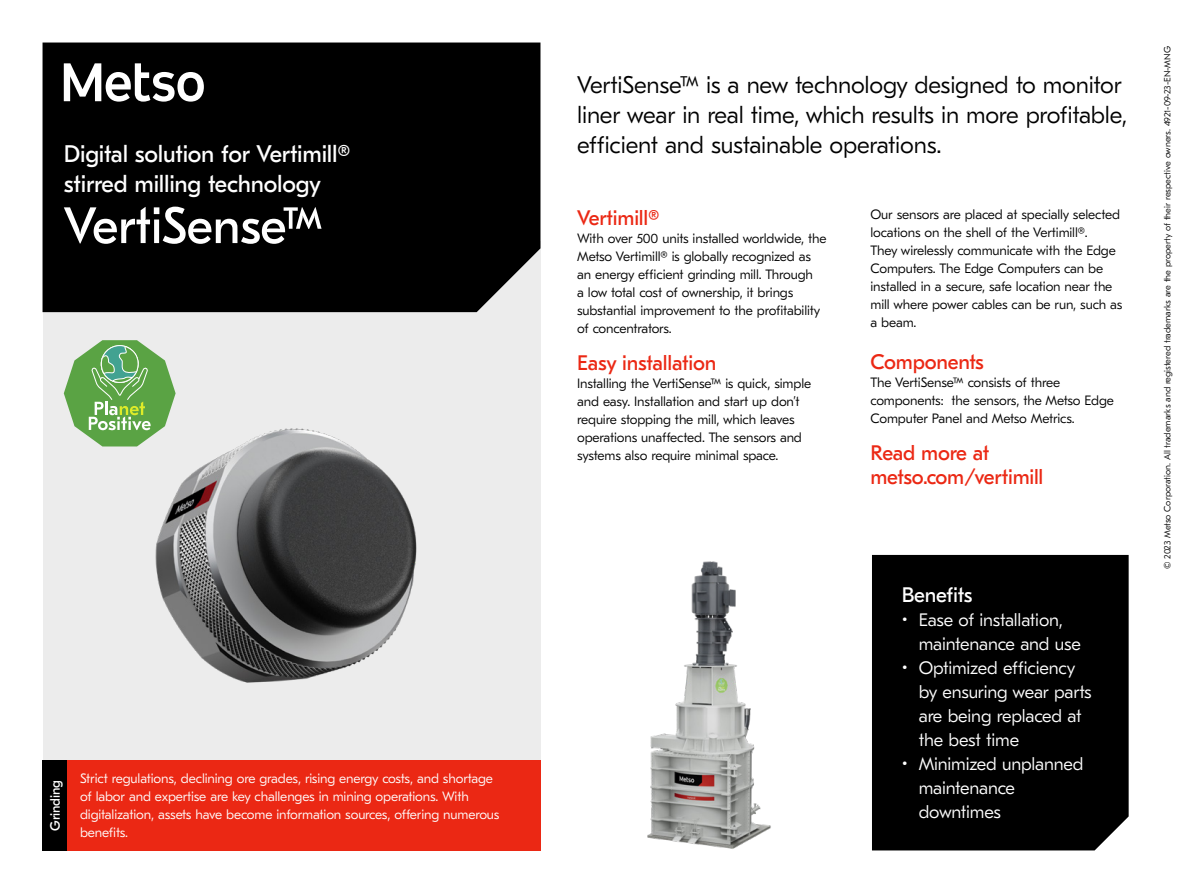
<style>
.page{position:relative;width:1191px;height:893px;background:#fff}
.page>*{position:absolute;margin:0;border:0;box-sizing:border-box;transform-origin:0 0}
.t1{font:51px "GT Eesti LC Text";letter-spacing:-.01em;color:#fff}
.t2{font:300 24px/30px "GT Eesti LC Text";letter-spacing:-.01em;color:#000}
.t3{font:24px/30px "GT Eesti LC Text";letter-spacing:-.01em;color:#fff}
.t4{font:21px/24px "GT Eesti LC Text";letter-spacing:-.01em;color:#eb2814}
.t5{font:21px "GT Eesti LC Text";letter-spacing:-.02em;color:#fff}
.t6{font:300 18px/24px "GT Eesti LC Text";letter-spacing:-.01em;color:#fff}
.t7{font:300 13.5px/18px "GT Eesti LC Text";letter-spacing:-.01em;color:#000}
.t8{font:300 13.5px/18px "GT Eesti LC Text";letter-spacing:-.01em;color:#fff}
.t9{font:13.5px "GT Eesti LC Text";letter-spacing:-.01em;color:#fff}
.t10{font:300 9px "GT Eesti LC Text";color:#000}
</style>
<div class="page">
<img style="left:43px;top:312px;width:497px;height:448px">
<img style="left:647px;top:561px;width:124px;height:288px">
<div style="left:43px;top:43px;width:497px;height:269px;background:#000"></div>
<svg style="left:64px;top:63px;width:140px;height:39px"></svg>
<div style="left:872px;top:555px;width:256px;height:295px;background:#000"></div>
<div style="left:67px;top:760px;width:473px;height:90px;background:#eb2814"></div>
<div style="left:43px;top:760px;width:24px;height:90px;background:#000"></div>
<svg style="left:64px;top:340px;width:112px;height:106px;background:#88bb7b"></svg>
<h2 class="t3" style="left:64px;top:139px;width:288px">Digital solution for Vertimill® stirred milling technology</h2>
<h1 class="t1" style="left:64px;top:197px;width:261px">VertiSense™</h1>
<p class="t9" style="left:48px;top:831px;width:52px;rotate:-90deg">Grinding</p>
<p class="t8" style="left:80px;top:770px;width:421px">Strict regulations, declining ore grades, rising energy costs, and shortage of labor and expertise are key challenges in mining operations. With digitalization, assets have become information sources, offering numerous benefits.</p>
<h2 class="t2" style="left:577px;top:70px;width:551px">VertiSense™ is a new technology designed to monitor liner wear in real time, which results in more profitable, efficient and sustainable operations.</h2>
<h3 class="t4" style="left:577px;top:206px;width:84px">Vertimill®</h3>
<p class="t7" style="left:577px;top:229px;width:251px">With over 500 units installed worldwide, the Metso Vertimill® is globally recognized as an energy efficient grinding mill. Through<br>a low total cost of ownership, it brings substantial improvement to the profitability of concentrators.</p>
<h3 class="t4" style="left:577px;top:351px;width:141px">Easy installation</h3>
<p class="t7" style="left:577px;top:374px;width:235px">Installing the VertiSense™ is quick, simple and easy. Installation and start up don’t require stopping the mill, which leaves operations unaffected. The sensors and systems also require minimal space.</p>
<p class="t7" style="left:870px;top:206px;width:253px">Our sensors are placed at specially selected locations on the shell of the Vertimill®.<br>They wirelessly communicate with the Edge Computers. The Edge Computers can be installed in a secure, safe location near the mill where power cables can be run, such as a beam.</p>
<h3 class="t4" style="left:870px;top:350px;width:115px">Components</h3>
<p class="t7" style="left:870px;top:374px;width:245px">The VertiSense™ consists of three components: the sensors, the Metso Edge<br>Computer Panel and Metso Metrics.</p>
<h3 class="t4" style="left:870px;top:441px;width:174px">Read more at metso.com/vertimill</h3>
<h3 class="t5" style="left:901px;top:583px;width:72px">Benefits</h3>
<h3 class="t6" style="left:918px;top:608px;width:164px;text-indent:-17px">• Ease of installation, maintenance and use</h3>
<h3 class="t6" style="left:918px;top:656px;width:174px;text-indent:-17px">• Optimized efficiency by ensuring wear parts are being replaced at the best time</h3>
<h3 class="t6" style="left:918px;top:752px;width:166px;text-indent:-17px">• Minimized unplanned maintenance downtimes</h3>
<p class="t10" style="left:1162px;top:569px;width:524px;rotate:-90deg">© 2023 Metso Corporation. All trademarks and registered trademarks are the property of their respective owners. 4921-09-23-EN-MNG</p>
</div>
